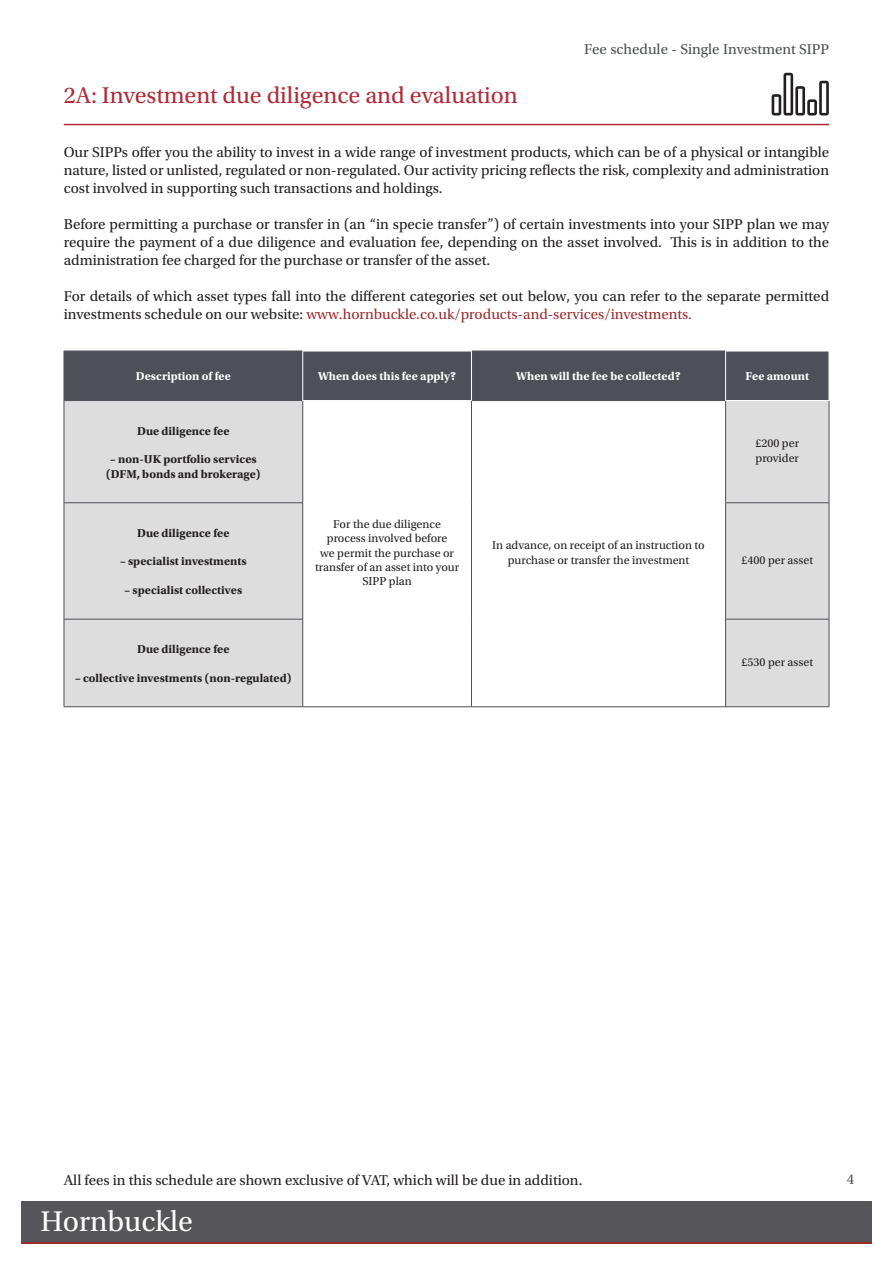
<style>
.page{position:relative;width:893px;height:1263px;background:#fff}
.page>*{position:absolute;margin:0;border:0;box-sizing:border-box;transform-origin:0 0}
.t1{font:30px "Utopia Std";color:#fff}
.Main_heading{font:24px "Utopia Std";color:#b12a37}
.Body_copy{font:15px/18px "Utopia Std";color:#231f20;text-align:justify}
.Main_title{font:15px "Utopia Std";color:#4d5056}
.Body_copy-2{font:15px "Utopia Std";color:#4d5056}
.Table_copy_BOLD{font:700 12px "Utopia Std";color:#231f20}
.Centered_Table_Text{font:12px/14.4px "Utopia Std";color:#231f20;text-align:center}
.Table_copy_BOLD-2{font:700 12px "Utopia Std";color:#fff}
.Table_copy{font:12px/14.4px "Utopia Std";color:#231f20}
.s1{color:#9a2c31}
</style>
<div class="page">
<div style="left:65px;top:352px;width:764px;height:48px;background:#4d5056"></div>
<svg style="left:65px;top:401px;width:764px;height:305px"></svg>
<hr style="left:64px;top:351px;width:239px;height:1px;background:#4d5056">
<hr style="left:64px;top:351px;width:1px;height:49px;background:#4d5056">
<hr style="left:472px;top:351px;width:253px;height:1px;background:#4d5056">
<hr style="left:64px;top:400px;width:239px;height:1px;background:#4d5056">
<hr style="left:472px;top:400px;width:253px;height:1px;background:#4d5056">
<hr style="left:64px;top:401px;width:1px;height:102px;background:#4d5056">
<hr style="left:302px;top:401px;width:1px;height:102px;background:#4d5056">
<hr style="left:471px;top:401px;width:1px;height:102px;background:#4d5056">
<hr style="left:725px;top:401px;width:1px;height:102px;background:#4d5056">
<hr style="left:829px;top:401px;width:1px;height:102px;background:#4d5056">
<hr style="left:64px;top:502px;width:239px;height:1px;background:#4d5056">
<hr style="left:64px;top:503px;width:1px;height:116px;background:#4d5056">
<hr style="left:302px;top:503px;width:1px;height:116px;background:#4d5056">
<hr style="left:471px;top:503px;width:1px;height:116px;background:#4d5056">
<hr style="left:725px;top:502px;width:104px;height:1px;background:#4d5056">
<hr style="left:725px;top:503px;width:1px;height:116px;background:#4d5056">
<hr style="left:829px;top:503px;width:1px;height:116px;background:#4d5056">
<hr style="left:64px;top:619px;width:239px;height:1px;background:#4d5056">
<hr style="left:64px;top:619px;width:1px;height:87px;background:#4d5056">
<hr style="left:302px;top:619px;width:1px;height:87px;background:#4d5056">
<hr style="left:471px;top:619px;width:1px;height:87px;background:#4d5056">
<hr style="left:725px;top:619px;width:104px;height:1px;background:#4d5056">
<hr style="left:725px;top:619px;width:1px;height:87px;background:#4d5056">
<hr style="left:829px;top:619px;width:1px;height:87px;background:#4d5056">
<hr style="left:64px;top:706px;width:239px;height:1px;background:#4d5056">
<hr style="left:303px;top:706px;width:168px;height:1px;background:#4d5056">
<hr style="left:471px;top:706px;width:255px;height:1px;background:#4d5056">
<hr style="left:726px;top:706px;width:103px;height:1px;background:#4d5056">
<hr style="left:302px;top:351px;width:1px;height:49px;background:#fff">
<hr style="left:471px;top:351px;width:1px;height:49px;background:#fff">
<hr style="left:725px;top:351px;width:1px;height:49px;background:#fff">
<hr style="left:64px;top:124px;width:765px;height:1px;background:#b12a37">
<div style="left:21px;top:1201px;width:851px;height:42px;background:#9a2c31"></div>
<div style="left:21px;top:1201px;width:851px;height:41px;background:#56555a"></div>
<svg style="left:772px;top:73px;width:57px;height:42px"></svg>
<p class="Main_title" style="left:584px;top:41px;width:247px">Fee schedule - Single Investment SIPP</p>
<p class="Main_heading" style="left:64px;top:82px;width:456px">2A: Investment due diligence and evaluation</p>
<p class="Body_copy" style="left:64px;top:144px;width:767px">Our SIPPs offer you the ability to invest in a wide range of investment products, which can be of a physical or intangible nature, listed or unlisted, regulated or non-regulated. Our activity pricing reflects the risk, complexity and administration cost involved in supporting such transactions and holdings.</p>
<p class="Body_copy" style="left:64px;top:216px;width:767px">Before permitting a purchase or transfer in (an “in specie transfer”) of certain investments into your SIPP plan we may require the payment of a due diligence and evaluation fee, depending on the asset involved. This is in addition to the administration fee charged for the purchase or transfer of the asset.</p>
<p class="Body_copy" style="left:64px;top:288px;width:767px">For details of which asset types fall into the different categories set out below, you can refer to the separate permitted investments schedule on our website: <span class="s1">www.hornbuckle.co.uk/products-and-services/investments.</span></p>
<p class="Table_copy_BOLD-2" style="left:136px;top:369px;width:96px">Description of fee</p>
<p class="Table_copy_BOLD-2" style="left:318px;top:369px;width:140px">When does this fee apply?</p>
<p class="Table_copy_BOLD-2" style="left:516px;top:369px;width:166px">When will the fee be collected?</p>
<p class="Table_copy_BOLD-2" style="left:746px;top:369px;width:65px">Fee amount</p>
<p class="Table_copy_BOLD" style="left:137px;top:424px;width:94px">Due diligence fee</p>
<p class="Table_copy_BOLD" style="left:110px;top:452px;width:148px">– non-UK portfolio services</p>
<p class="Table_copy_BOLD" style="left:106px;top:467px;width:156px">(DFM, bonds and brokerage)</p>
<p class="Table_copy_BOLD" style="left:137px;top:526px;width:94px">Due diligence fee</p>
<p class="Table_copy_BOLD" style="left:120px;top:554px;width:128px">– specialist investments</p>
<p class="Table_copy_BOLD" style="left:125px;top:583px;width:119px">– specialist collectives</p>
<p class="Table_copy_BOLD" style="left:137px;top:642px;width:94px">Due diligence fee</p>
<p class="Table_copy_BOLD" style="left:75px;top:671px;width:218px">– collective investments (non-regulated)</p>
<p class="Centered_Table_Text" style="left:315px;top:517px;width:146px">For the due diligence process involved before<br>we permit the purchase or transfer of an asset into your<br>SIPP plan</p>
<p class="Centered_Table_Text" style="left:492px;top:538px;width:214px">In advance, on receipt of an instruction to purchase or transfer the investment</p>
<p class="Table_copy" style="left:755px;top:436px;width:45px">£200 per provider</p>
<p class="Table_copy" style="left:741px;top:553px;width:73px">£400 per asset</p>
<p class="Table_copy" style="left:741px;top:655px;width:73px">£530 per asset</p>
<p class="Body_copy" style="left:64px;top:1171px;width:520px">All fees in this schedule are shown exclusive of VAT, which will be due in addition.</p>
<p class="t1" style="left:40px;top:1205px;width:154px">Hornbuckle</p>
<p class="Body_copy-2" style="left:847px;top:1171px;width:9px">4</p>
</div>
